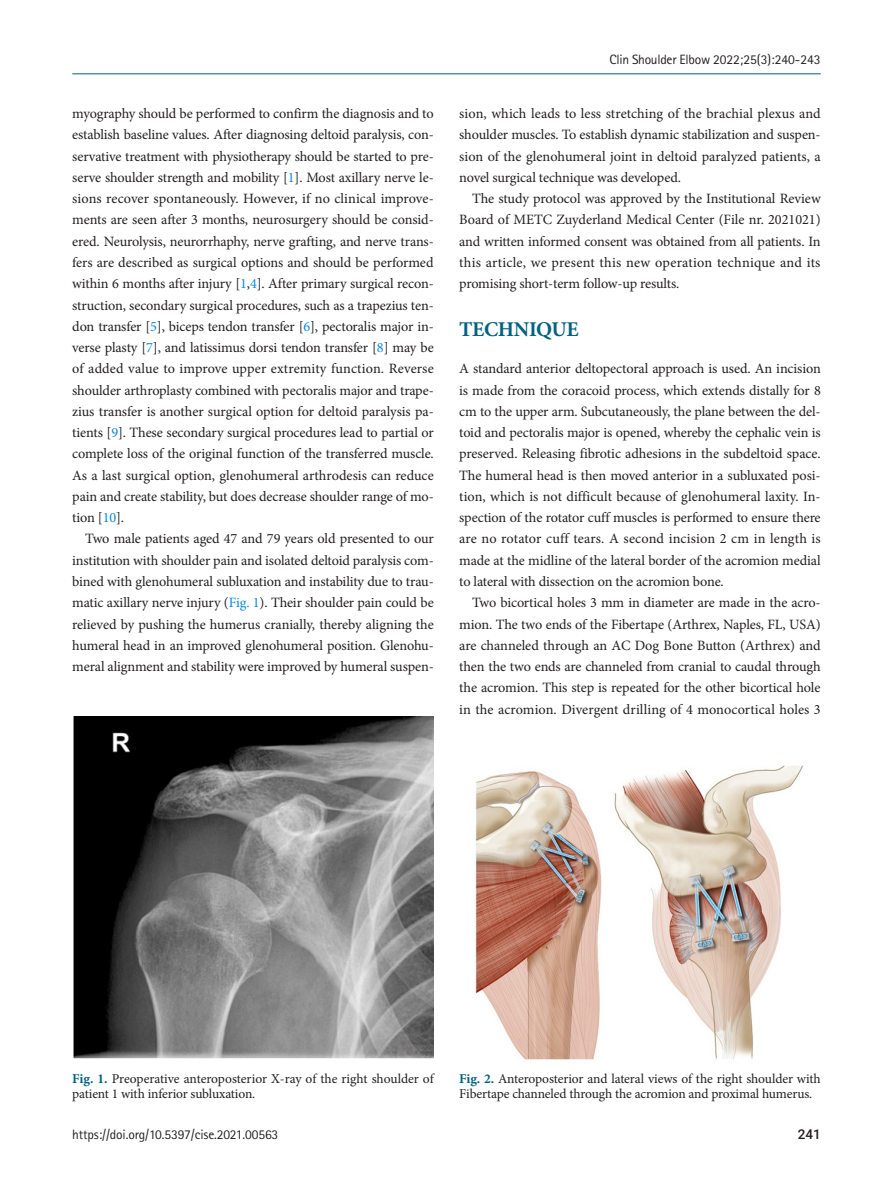
<style>
.page{position:relative;width:893px;height:1191px;background:#fff}
.page>*{position:absolute;margin:0;border:0;box-sizing:border-box;transform-origin:0 0}
.body-title{font:700 21px "Minion Pro";letter-spacing:-.02em;color:#006180}
.body{font:14.25px/21.3px "Minion Pro";letter-spacing:-.01em;color:#231f20;text-align:justify}
.fig-caption{font:13.5px/15px "Minion Pro";letter-spacing:-.01em;color:#231f20}
.t1{font:13.5px "Rotis Sans Serif Std";letter-spacing:-.01em;color:#231f20}
.t2{font:500 13.5px "Roboto";color:#231f20}
.s1{color:#0b88de}
.s2{font-weight:700;color:#006180}
</style>
<div class="page">
<img style="left:73px;top:716px;width:361px;height:342px">
<img style="left:475px;top:765px;width:329px;height:295px">
<hr style="left:72px;top:73px;width:749px;height:1px;background:#006180">
<p class="body" style="left:72px;top:103px;width:363px">myography should be performed to confirm the diagnosis and to establish baseline values. After diagnosing deltoid paralysis, con&shy;servative treatment with physiotherapy should be started to pre&shy;serve shoulder strength and mobility [<span class="s1">1</span>]. Most axillary nerve le&shy;sions recover spontaneously. However, if no clinical improve&shy;ments are seen after 3 months, neurosurgery should be consid&shy;ered. Neurolysis, neurorrhaphy, nerve grafting, and nerve trans&shy;fers are described as surgical options and should be performed within 6 months after injury [<span class="s1">1</span>,<span class="s1">4</span>]. After primary surgical recon&shy;struction, secondary surgical procedures, such as a trapezius ten&shy;don transfer [<span class="s1">5</span>], biceps tendon transfer [<span class="s1">6</span>], pectoralis major in&shy;verse plasty [<span class="s1">7</span>], and latissimus dorsi tendon transfer [<span class="s1">8</span>] may be of added value to improve upper extremity function. Reverse shoulder arthroplasty combined with pectoralis major and trape&shy;zius transfer is another surgical option for deltoid paralysis pa&shy;tients [<span class="s1">9</span>]. These secondary surgical procedures lead to partial or complete loss of the original function of the transferred muscle.<br>As a last surgical option, glenohumeral arthrodesis can reduce pain and create stability, but does decrease shoulder range of mo&shy;tion [<span class="s1">10</span>].</p>
<p class="body" style="left:72px;top:528px;width:363px;text-indent:13px">Two male patients aged 47 and 79 years old presented to our institution with shoulder pain and isolated deltoid paralysis com&shy;bined with glenohumeral subluxation and instability due to trau&shy;matic axillary nerve injury (<span class="s1">Fig. 1</span>). Their shoulder pain could be relieved by pushing the humerus cranially, thereby aligning the humeral head in an improved glenohumeral position. Glenohu&shy;meral alignment and stability were improved by humeral suspen-</p>
<p class="t1" style="left:609px;top:51px;width:213px">Clin Shoulder Elbow 2022;25(3):240-243</p>
<p class="body" style="left:459px;top:103px;width:363px">sion, which leads to less stretching of the brachial plexus and shoulder muscles. To establish dynamic stabilization and suspen&shy;sion of the glenohumeral joint in deltoid paralyzed patients, a novel surgical technique was developed.</p>
<p class="body" style="left:459px;top:188px;width:363px;text-indent:13px">The study protocol was approved by the Institutional Review Board of METC Zuyderland Medical Center (File nr. 2021021) and written informed consent was obtained from all patients. In this article, we present this new operation technique and its promising short-term follow-up results.</p>
<p class="body-title" style="left:459px;top:315px;width:121px">TECHNIQUE</p>
<p class="body" style="left:459px;top:358px;width:363px">A standard anterior deltopectoral approach is used. An incision is made from the coracoid process, which extends distally for 8 cm to the upper arm. Subcutaneously, the plane between the del&shy;toid and pectoralis major is opened, whereby the cephalic vein is preserved. Releasing fibrotic adhesions in the subdeltoid space.<br>The humeral head is then moved anterior in a subluxated posi&shy;tion, which is not difficult because of glenohumeral laxity. In&shy;spection of the rotator cuff muscles is performed to ensure there are no rotator cuff tears. A second incision 2 cm in length is made at the midline of the lateral border of the acromion medial to lateral with dissection on the acromion bone.</p>
<p class="body" style="left:459px;top:592px;width:363px;text-indent:13px">Two bicortical holes 3 mm in diameter are made in the acro&shy;mion. The two ends of the Fibertape (Arthrex, Naples, FL, USA) are channeled through an AC Dog Bone Button (Arthrex) and then the two ends are channeled from cranial to caudal through the acromion. This step is repeated for the other bicortical hole in the acromion. Divergent drilling of 4 monocortical holes 3</p>
<p class="fig-caption" style="left:72px;top:1070px;width:363px"><span class="s2">Fig. 1.</span> Preoperative anteroposterior X-ray of the right shoulder of patient 1 with inferior subluxation.</p>
<p class="fig-caption" style="left:459px;top:1070px;width:363px"><span class="s2">Fig. 2.</span> Anteroposterior and lateral views of the right shoulder with<br>Fibertape channeled through the acromion and proximal humerus.</p>
<p class="t1" style="left:72px;top:1126px;width:208px">https://doi.org/10.5397/cise.2021.00563</p>
<p class="t2" style="left:798px;top:1124px;width:25px">241</p>
</div>
